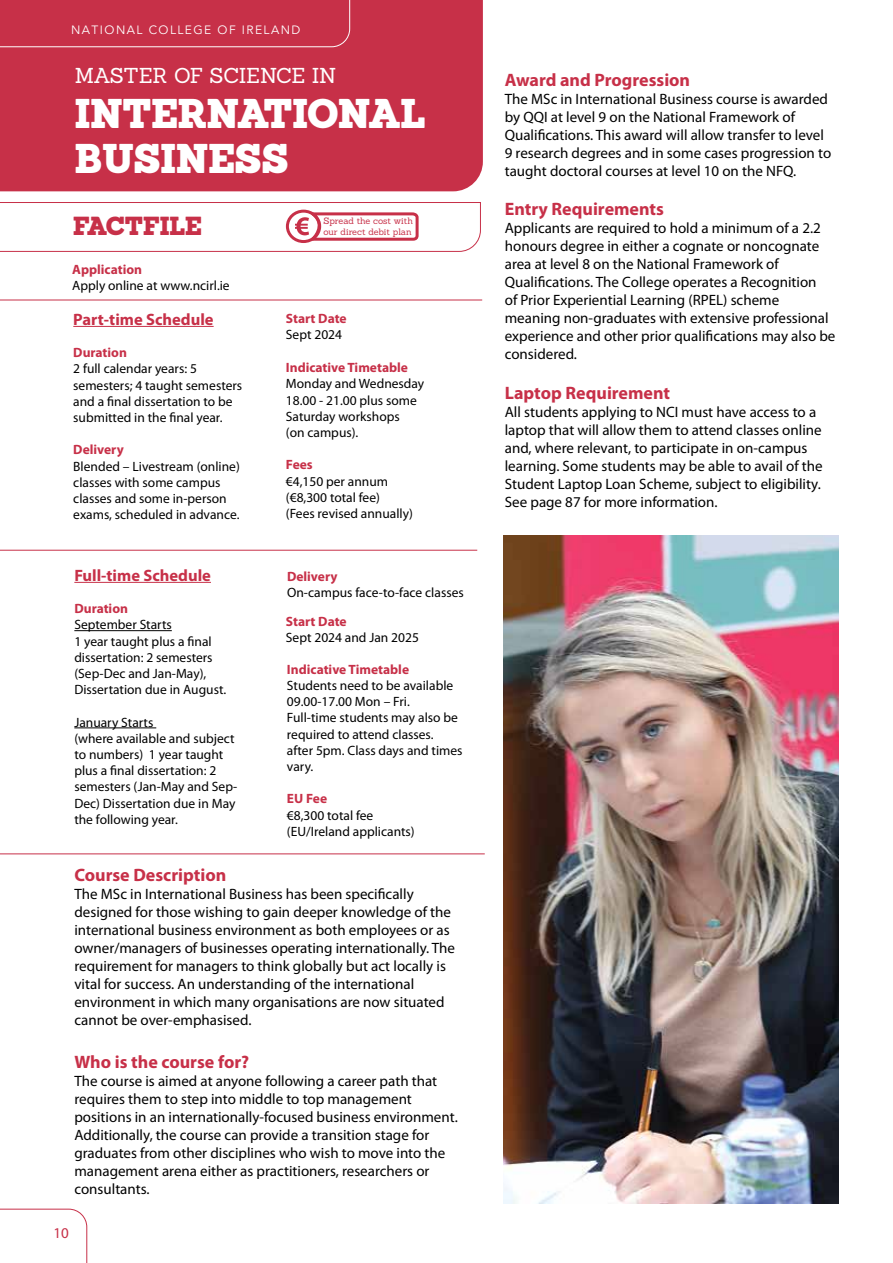
<style>
.page{position:relative;width:893px;height:1263px;background:#fff}
.page>*{position:absolute;margin:0;border:0;box-sizing:border-box;transform-origin:0 0}
.t1{font:900 40.5px/45px "Sanchez";color:#fff}
.t2{font:900 25.5px "Sanchez";color:#c73048}
.t3{font:21px "Sanchez";letter-spacing:-.01em;color:#fff}
.t4{font:700 18px "Myriad Pro";color:#c73048}
.t5{font:700 16.5px "Myriad Pro";color:#c73048}
.t6{font:15px/18px "Myriad Pro";color:#000}
.t7{font:15px "Myriad Pro";color:#c73048}
.t8{font:13.5px/16.2px "Myriad Pro";color:#000}
.t9{font:700 13.5px "Myriad Pro";color:#c73048}
.t10{font:12px "Avenir";letter-spacing:.12em;color:#fff}
.t11{font:9px/10.8px "Sanchez";letter-spacing:-.005em;color:#c73048}
.s1{color:#fff}
</style>
<div class="page">
<img style="left:504px;top:536px;width:335px;height:667px">
<hr style="left:73px;top:326px;width:141px;height:1px;background:#c73048">
<hr style="left:74px;top:582px;width:137px;height:1px;background:#c73048">
<hr style="left:74px;top:630px;width:98px;height:1px;background:#000">
<hr style="left:74px;top:727px;width:82px;height:1px;background:#000">
<svg style="left:0;top:202px;width:481px;height:50px"></svg>
<svg style="left:0;top:1208px;width:88px;height:55px"></svg>
<div style="left:0;top:0;width:483px;height:191px;background:#c73048"></div>
<hr style="left:0;top:550px;width:477px;height:1px;background:#c73048">
<hr style="left:0;top:300px;width:482px;height:1px;background:#c73048">
<hr style="left:0;top:853px;width:485px;height:1px;background:#c73048">
<div style="left:0;top:0;width:350px;height:48px;background:#c73048"></div>
<p class="t10" style="left:71px;top:21px;width:231px">NATIONAL COLLEGE OF IRELAND</p>
<h3 class="t3" style="left:75px;top:62px;width:263px">MASTER OF SCIENCE IN</h3>
<h1 class="t1" style="left:75px;top:91px;width:352px">INTERNATIONAL<br>BUSINESS</h1>
<h2 class="t2" style="left:73px;top:208px;width:130px">FACTFILE</h2>
<p class="t9" style="left:72px;top:260px;width:71px">Application</p>
<p class="t8" style="left:72px;top:277px;width:159px">Apply online at www.ncirl.ie</p>
<p class="t5" style="left:73px;top:308px;width:142px">Part-time Schedule</p>
<p class="t9" style="left:73px;top:344px;width:55px">Duration</p>
<p class="t8" style="left:73px;top:360px;width:170px">2 full calendar years: 5 semesters; 4 taught semesters and a final dissertation to be submitted in the final year.</p>
<p class="t9" style="left:73px;top:441px;width:52px">Delivery</p>
<p class="t8" style="left:73px;top:458px;width:168px">Blended – Livestream (online) classes with some campus classes and some in-person exams, scheduled in advance.</p>
<p class="t5" style="left:74px;top:564px;width:138px">Full-time Schedule</p>
<p class="t9" style="left:74px;top:600px;width:55px">Duration</p>
<p class="t8" style="left:74px;top:616px;width:153px">September Starts<br>1 year taught plus a final dissertation: 2 semesters (Sep-Dec and Jan-May),<br>Dissertation due in August.</p>
<p class="t8" style="left:74px;top:714px;width:165px">January Starts<br>(where available and subject to numbers) 1 year taught plus a final dissertation: 2 semesters (Jan-May and Sep-<br>Dec) Dissertation due in May the following year.</p>
<p class="t11" style="left:323px;top:216px;width:91px">Spread the cost with our direct debit plan</p>
<p class="t9" style="left:286px;top:309px;width:62px">Start Date</p>
<p class="t8" style="left:286px;top:326px;width:58px">Sept 2024</p>
<p class="t9" style="left:286px;top:359px;width:124px">Indicative Timetable</p>
<p class="t8" style="left:286px;top:375px;width:140px">Monday and Wednesday<br>18.00 - 21.00 plus some<br>Saturday workshops<br>(on campus).</p>
<p class="t9" style="left:286px;top:456px;width:28px">Fees</p>
<p class="t8" style="left:286px;top:473px;width:129px">€4,150 per annum (€8,300 total fee)<br>(Fees revised annually)</p>
<p class="t9" style="left:287px;top:568px;width:52px">Delivery</p>
<p class="t8" style="left:287px;top:584px;width:178px">On-campus face-to-face classes</p>
<p class="t9" style="left:286px;top:613px;width:62px">Start Date</p>
<p class="t8" style="left:286px;top:630px;width:135px">Sept 2024 and Jan 2025</p>
<p class="t9" style="left:287px;top:660px;width:124px">Indicative Timetable</p>
<p class="t8" style="left:287px;top:677px;width:177px">Students need to be available<br>09.00-17.00 Mon – Fri.<br>Full-time students may also be required to attend classes. after 5pm. Class days and times vary.</p>
<p class="t9" style="left:287px;top:790px;width:42px">EU Fee</p>
<p class="t8" style="left:287px;top:807px;width:129px">€8,300 total fee (EU/Ireland applicants)</p>
<p class="t4" style="left:74px;top:863px;width:154px">Course Description</p>
<p class="t6" style="left:74px;top:885px;width:382px">The MSc in International Business has been specifically designed for those wishing to gain deeper knowledge of the international business environment as both employees or as owner/managers of businesses operating internationally. The requirement for managers to think globally but act locally is vital for success. An understanding of the international environment in which many organisations are now situated cannot be over-emphasised.</p>
<p class="t4" style="left:74px;top:1050px;width:176px">Who is the course for?</p>
<p class="t6" style="left:74px;top:1072px;width:385px">The course is aimed at anyone following a career path that requires them to step into middle to top management positions in an internationally-focused business environment.<br>Additionally, the course can provide a transition stage for graduates from other disciplines who wish to move into the management arena either as practitioners, researchers or consultants.</p>
<p class="t7" style="left:52px;top:1224px;width:18px"><span class="s1">4</span>1 0</p>
<p class="t4" style="left:505px;top:68px;width:187px">Award and Progression</p>
<p class="t6" style="left:505px;top:90px;width:328px">The MSc in International Business course is awarded by QQI at level 9 on the National Framework of Qualifications. This award will allow transfer to level 9 research degrees and in some cases progression to taught doctoral courses at level 10 on the NFQ.</p>
<p class="t4" style="left:505px;top:198px;width:161px">Entry Requirements</p>
<p class="t6" style="left:505px;top:219px;width:332px">Applicants are required to hold a minimum of a 2.2 honours degree in either a cognate or noncognate area at level 8 on the National Framework of Qualifications. The College operates a Recognition<br>of Prior Experiential Learning (RPEL) scheme meaning non-graduates with extensive professional experience and other prior qualifications may also be considered.</p>
<p class="t4" style="left:505px;top:381px;width:167px">Laptop Requirement</p>
<p class="t6" style="left:505px;top:403px;width:319px">All students applying to NCI must have access to a laptop that will allow them to attend classes online and, where relevant, to participate in on-campus learning. Some students may be able to avail of the Student Laptop Loan Scheme, subject to eligibility.<br>See page 87 for more information.</p>
</div>
